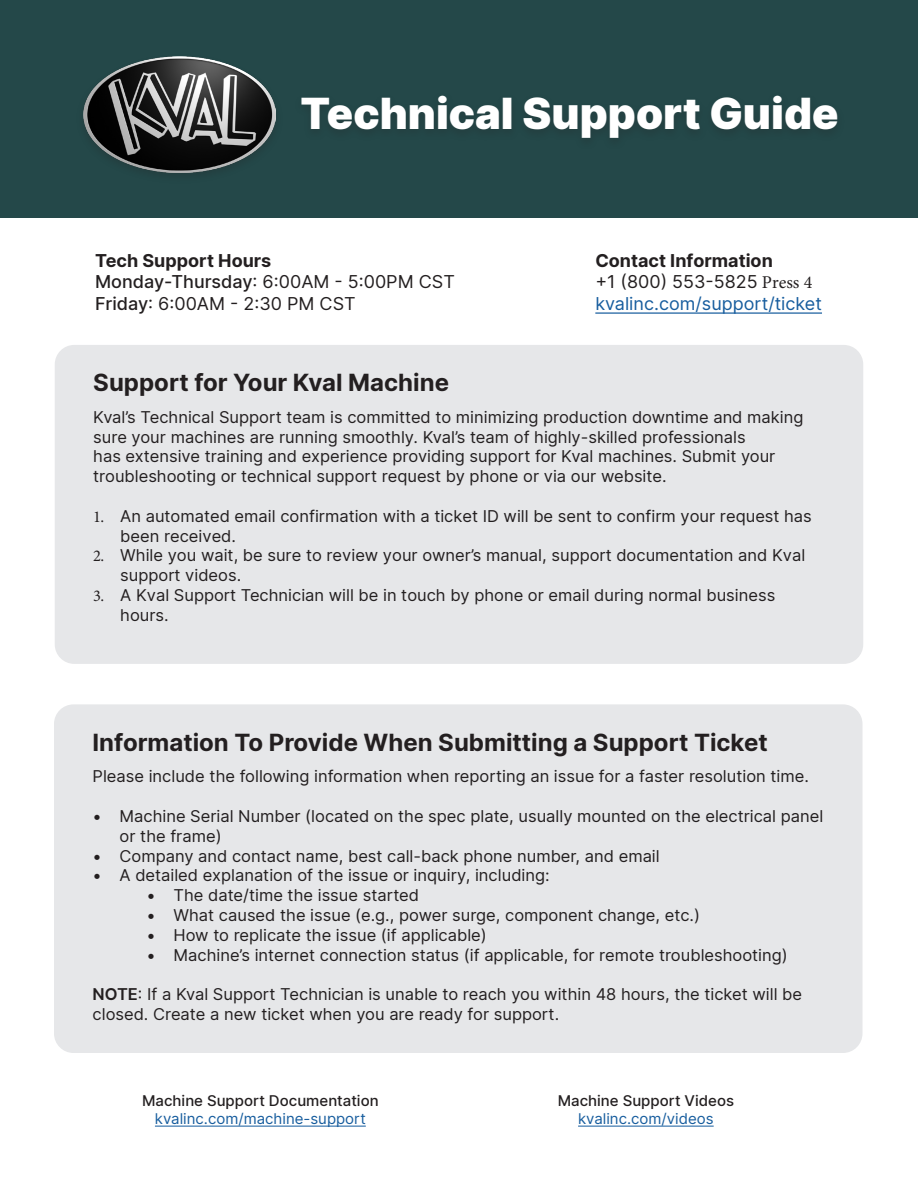
<style>
.page{position:relative;width:918px;height:1188px;background:#fff}
.page>*{position:absolute;margin:0;border:0;box-sizing:border-box;transform-origin:0 0}
.t1{font:900 43.5px "Inter";color:#fff}
.t2{font:700 24px "Inter";color:#231f20}
.t3{font:18px/21.6px "Inter";color:#175d9e}
.t4{font:18px "Inter";color:#231f20}
.t5{font:700 18px "Inter";color:#231f20}
.t6{font:16.5px/19.8px "Inter";color:#231f20}
.t7{font:500 15px "Inter";color:#231f20}
.t8{font:15px "Inter";color:#175d9e}
.s1{font-weight:500}
.s2{font-weight:700;color:#231f20}
.s3{color:#231f20}
.s4{font-family:"Minion Pro";color:#231f20}
.s5{font-family:"Minion Pro"}
.s6{font-weight:600}
</style>
<div class="page">
<hr style="left:155px;top:1126px;width:211px;height:1px;background:#175d9e">
<hr style="left:578px;top:1126px;width:136px;height:1px;background:#175d9e">
<div style="left:55px;top:345px;width:808px;height:319px;background:#e6e7e9;border-radius:20px"></div>
<div style="left:54px;top:704px;width:808px;height:349px;background:#e6e7e9;border-radius:20px"></div>
<div style="left:0;top:0;width:918px;height:217px;background:#244849"></div>
<img style="left:83px;top:57px;width:193px;height:115px">
<hr style="left:595px;top:312px;width:227px;height:2px;background:#175d9e">
<p class="t1" style="left:301px;top:80px;width:539px">Technical Support Guide</p>
<p class="t5" style="left:95px;top:247px;width:178px">Tech Support Hours</p>
<p class="t4" style="left:95px;top:269px;width:361px"><span class="s1">Monday-Thursday</span>: 6:00AM - 5:00PM CST</p>
<p class="t4" style="left:95px;top:290px;width:262px"><span class="s1">Friday</span>: 6:00AM - 2:30 PM CST</p>
<p class="t3" style="left:595px;top:249px;width:228px"><span class="s2">Contact Information<br></span><span class="s3">+1 (800) 553-5825</span> <span class="s4">Press 4 </span>kvalinc.com/support/ticket</p>
<p class="t2" style="left:93px;top:365px;width:357px">Support for Your Kval Machine</p>
<p class="t6" style="left:93px;top:407px;width:712px">Kval’s Technical Support team is committed to minimizing production downtime and making sure your machines are running smoothly. Kval’s team of highly-skilled professionals<br>has extensive training and experience providing support for Kval machines. Submit your troubleshooting or technical support request by phone or via our website.</p>
<p class="t6" style="left:120px;top:506px;width:693px;text-indent:-27px"><span class="s5">1.</span> An automated email confirmation with a ticket ID will be sent to confirm your request has been received.</p>
<p class="t6" style="left:120px;top:545px;width:686px;text-indent:-27px"><span class="s5">2.</span> While you wait, be sure to review your owner’s manual, support documentation and Kval support videos.</p>
<p class="t6" style="left:120px;top:585px;width:657px;text-indent:-27px"><span class="s5">3.</span> A Kval Support Technician will be in touch by phone or email during normal business hours.</p>
<p class="t2" style="left:93px;top:724px;width:677px">Information To Provide When Submitting a Support Ticket</p>
<p class="t6" style="left:93px;top:766px;width:718px">Please include the following information when reporting an issue for a faster resolution time.</p>
<p class="t6" style="left:120px;top:806px;width:705px;text-indent:-27px">• Machine Serial Number (located on the spec plate, usually mounted on the electrical panel or the frame)</p>
<p class="t6" style="left:93px;top:845px;width:569px">• Company and contact name, best call-back phone number, and email</p>
<p class="t6" style="left:93px;top:865px;width:459px">• A detailed explanation of the issue or inquiry, including:</p>
<p class="t6" style="left:147px;top:885px;width:274px">• The date/time the issue started</p>
<p class="t6" style="left:147px;top:905px;width:555px">• What caused the issue (e.g., power surge, component change, etc.)</p>
<p class="t6" style="left:147px;top:924px;width:342px">• How to replicate the issue (if applicable)</p>
<p class="t6" style="left:147px;top:944px;width:643px">• Machine’s internet connection status (if applicable, for remote troubleshooting)</p>
<p class="t6" style="left:93px;top:984px;width:711px"><span class="s6">NOTE</span>: If a Kval Support Technician is unable to reach you within 48 hours, the ticket will be closed. Create a new ticket when you are ready for support.</p>
<p class="t7" style="left:142px;top:1089px;width:238px">Machine Support Documentation</p>
<p class="t8" style="left:155px;top:1107px;width:212px">kvalinc.com/machine-support</p>
<p class="t7" style="left:558px;top:1089px;width:178px">Machine Support Videos</p>
<p class="t8" style="left:578px;top:1107px;width:137px">kvalinc.com/videos</p>
</div>
